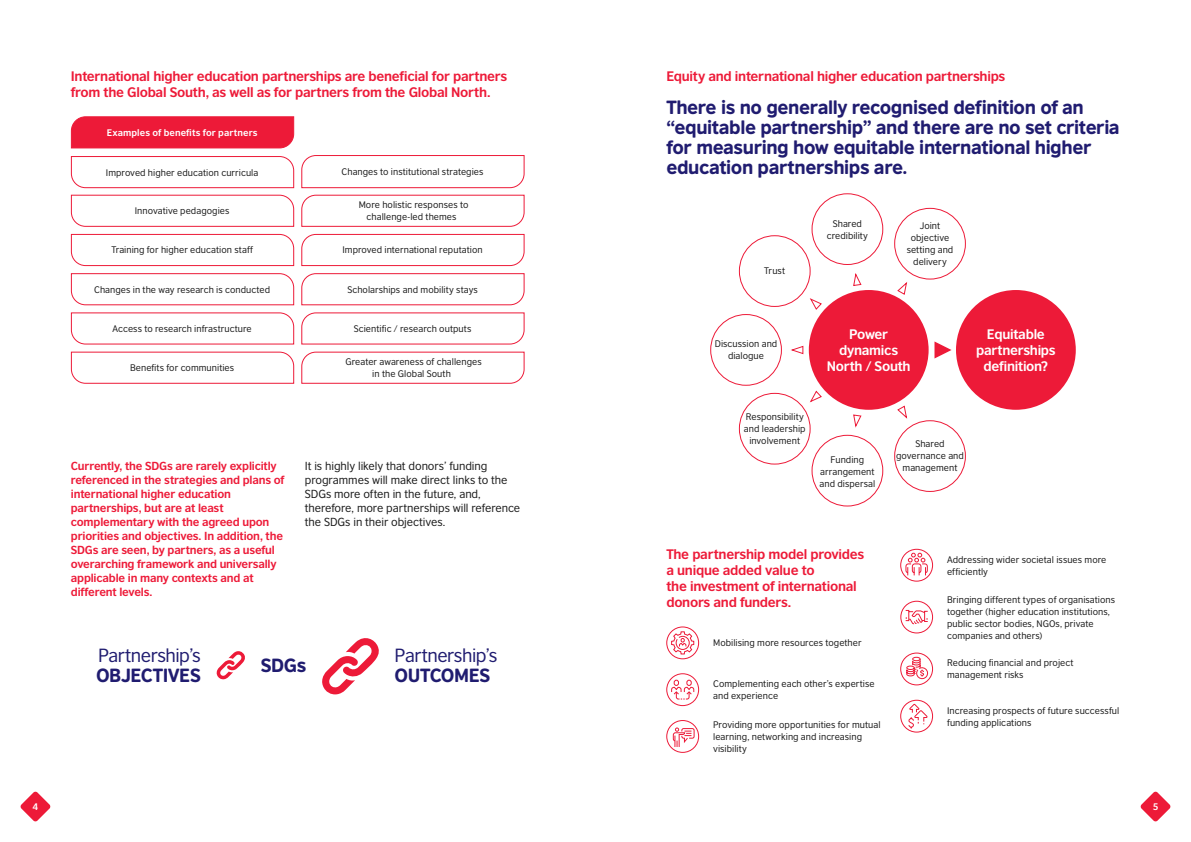
<style>
.page{position:relative;width:1191px;height:842px;background:#fff}
.page>*{position:absolute;margin:0;border:0;box-sizing:border-box;transform-origin:0 0}
.t1{font:18px/19.8px "British Council Sans Headline";letter-spacing:-.025em;color:#201c70}
.t2{font:18px "British Council Sans";letter-spacing:-.025em;color:#201c70}
.t3{font:700 13px/16px "British Council Sans";letter-spacing:-.02em;color:#ed1a38}
.t4{font:700 13px/16px "British Council Sans";letter-spacing:-.02em;color:#fff;text-align:center}
.t5{font:700 11px/14px "British Council Sans";letter-spacing:-.02em;color:#ed1a38}
.t6{font:11px/14px "British Council Sans";letter-spacing:-.005em;color:#1a1a1a}
.t7{font:9px/12px "British Council Sans";letter-spacing:.005em;color:#1a1a1a;text-align:center}
.t8{font:700 9px "British Council Sans";letter-spacing:.005em;color:#fff}
</style>
<div class="page">
<svg style="left:71px;top:156px;width:223px;height:32px"></svg>
<svg style="left:301px;top:155px;width:223px;height:33px"></svg>
<svg style="left:71px;top:195px;width:223px;height:32px"></svg>
<svg style="left:301px;top:195px;width:223px;height:32px"></svg>
<svg style="left:71px;top:234px;width:223px;height:32px"></svg>
<svg style="left:301px;top:234px;width:223px;height:32px"></svg>
<svg style="left:71px;top:273px;width:223px;height:32px"></svg>
<svg style="left:301px;top:273px;width:223px;height:32px"></svg>
<svg style="left:71px;top:312px;width:223px;height:33px"></svg>
<svg style="left:301px;top:352px;width:223px;height:32px"></svg>
<svg style="left:71px;top:352px;width:223px;height:32px"></svg>
<svg style="left:301px;top:312px;width:223px;height:33px"></svg>
<div style="left:71px;top:116px;width:223px;height:32px;background:#ed1a38"></div>
<div style="left:809px;top:290px;width:119px;height:120px;background:#ed1a38;border-radius:50%"></div>
<div style="left:956px;top:290px;width:119px;height:120px;background:#ed1a38;border-radius:50%"></div>
<div style="left:710px;top:314px;width:72px;height:72px;border:1px solid #ed1a38;border-radius:50%"></div>
<div style="left:739px;top:393px;width:71px;height:71px;border:1px solid #ed1a38;border-radius:50%"></div>
<div style="left:739px;top:235px;width:71px;height:72px;border:1px solid #ed1a38;border-radius:50%"></div>
<div style="left:811px;top:435px;width:72px;height:71px;border:1px solid #ed1a38;border-radius:50%"></div>
<div style="left:811px;top:193px;width:72px;height:72px;border:1px solid #ed1a38;border-radius:50%"></div>
<div style="left:894px;top:420px;width:71px;height:72px;border:1px solid #ed1a38;border-radius:50%"></div>
<div style="left:894px;top:208px;width:71px;height:71px;border:1px solid #ed1a38;border-radius:50%"></div>
<svg style="left:853px;top:273px;width:9px;height:13px"></svg>
<svg style="left:897px;top:282px;width:11px;height:13px"></svg>
<svg style="left:809px;top:298px;width:13px;height:12px"></svg>
<svg style="left:853px;top:414px;width:9px;height:14px"></svg>
<svg style="left:897px;top:405px;width:11px;height:14px"></svg>
<svg style="left:809px;top:390px;width:13px;height:13px"></svg>
<svg style="left:791px;top:345px;width:13px;height:10px"></svg>
<svg style="left:934px;top:341px;width:17px;height:17px"></svg>
<svg style="left:671px;top:631px;width:23px;height:24px"></svg>
<div style="left:666px;top:627px;width:33px;height:32px;border:1px solid #ed1a38;border-radius:50%"></div>
<svg style="left:671px;top:679px;width:23px;height:21px"></svg>
<div style="left:666px;top:673px;width:33px;height:33px;border:1px solid #ed1a38;border-radius:50%"></div>
<svg style="left:672px;top:727px;width:23px;height:21px"></svg>
<div style="left:666px;top:720px;width:33px;height:33px;border:1px solid #ed1a38;border-radius:50%"></div>
<svg style="left:905px;top:552px;width:23px;height:24px"></svg>
<div style="left:900px;top:549px;width:33px;height:32px;border:1px solid #ed1a38;border-radius:50%"></div>
<svg style="left:905px;top:610px;width:23px;height:14px"></svg>
<div style="left:900px;top:601px;width:33px;height:32px;border:1px solid #ed1a38;border-radius:50%"></div>
<div style="left:900px;top:653px;width:33px;height:32px;border:1px solid #ed1a38;border-radius:50%"></div>
<svg style="left:906px;top:656px;width:22px;height:24px"></svg>
<svg style="left:908px;top:703px;width:19px;height:26px"></svg>
<div style="left:900px;top:700px;width:33px;height:32px;border:1px solid #ed1a38;border-radius:50%"></div>
<svg style="left:322px;top:638px;width:57px;height:57px"></svg>
<svg style="left:216px;top:651px;width:29px;height:29px"></svg>
<svg style="left:20px;top:791px;width:31px;height:31px"></svg>
<svg style="left:1140px;top:791px;width:30px;height:31px"></svg>
<h2 class="t3" style="left:71px;top:66px;width:438px">International higher education partnerships are beneficial for partners from the Global South, as well as for partners from the Global North.</h2>
<p class="t8" style="left:107px;top:124px;width:152px">Examples of benefits for partners</p>
<p class="t7" style="left:106px;top:165px;width:154px">Improved higher education curricula</p>
<p class="t7" style="left:341px;top:165px;width:143px">Changes to institutional strategies</p>
<p class="t7" style="left:135px;top:204px;width:96px">Innovative pedagogies</p>
<p class="t7" style="left:359px;top:198px;width:111px">More holistic responses to challenge-led themes</p>
<p class="t7" style="left:111px;top:243px;width:143px">Training for higher education staff</p>
<p class="t7" style="left:342px;top:243px;width:142px">Improved international reputation</p>
<p class="t7" style="left:94px;top:282px;width:177px">Changes in the way research is conducted</p>
<p class="t7" style="left:347px;top:282px;width:132px">Scholarships and mobility stays</p>
<p class="t7" style="left:113px;top:322px;width:141px">Access to research infrastructure</p>
<p class="t7" style="left:345px;top:355px;width:138px">Greater awareness of challenges in the Global South</p>
<p class="t7" style="left:354px;top:322px;width:119px">Scientific / research outputs</p>
<p class="t7" style="left:130px;top:361px;width:105px">Benefits for communities</p>
<p class="t5" style="left:71px;top:457px;width:215px">Currently, the SDGs are rarely explicitly referenced in the strategies and plans of international higher education partnerships, but are at least complementary with the agreed upon priorities and objectives. In addition, the SDGs are seen, by partners, as a useful overarching framework and universally applicable in many contexts and at different levels.</p>
<p class="t6" style="left:305px;top:457px;width:217px">It is highly likely that donors’ funding programmes will make direct links to the SDGs more often in the future, and, therefore, more partnerships will reference the SDGs in their objectives.</p>
<h1 class="t2" style="left:98px;top:641px;width:104px">Partnership’s</h1>
<h1 class="t1" style="left:96px;top:664px;width:106px">OBJECTIVES</h1>
<h1 class="t1" style="left:261px;top:654px;width:47px">SDGs</h1>
<h1 class="t2" style="left:394px;top:640px;width:104px">Partnership’s</h1>
<h1 class="t1" style="left:394px;top:664px;width:97px">OUTCOMES</h1>
<h2 class="t3" style="left:666px;top:66px;width:340px">Equity and international higher education partnerships</h2>
<h1 class="t1" style="left:666px;top:97px;width:455px">There is no generally recognised definition of an “equitable partnership” and there are no set criteria for measuring how equitable international higher education partnerships are.</h1>
<p class="t7" style="left:764px;top:264px;width:22px">Trust</p>
<p class="t7" style="left:826px;top:216px;width:43px">Shared credibility</p>
<p class="t7" style="left:906px;top:218px;width:48px">Joint objective setting and delivery</p>
<p class="t7" style="left:715px;top:337px;width:64px">Discussion and dialogue</p>
<h2 class="t4" style="left:826px;top:324px;width:85px">Power dynamics<br>North / South</h2>
<h2 class="t4" style="left:976px;top:324px;width:81px">Equitable partnerships definition?</h2>
<p class="t7" style="left:744px;top:410px;width:63px">Responsibility and leadership involvement</p>
<p class="t7" style="left:819px;top:453px;width:57px">Funding arrangement and dispersal</p>
<p class="t7" style="left:896px;top:437px;width:69px">Shared governance and management</p>
<h2 class="t3" style="left:666px;top:544px;width:199px">The partnership model provides a unique added value to<br>the investment of international donors and funders.</h2>
<p class="t7" style="left:713px;top:636px;width:150px">Mobilising more resources together</p>
<p class="t7" style="left:713px;top:677px;width:163px;text-align:left">Complementing each other’s expertise and experience</p>
<p class="t7" style="left:713px;top:718px;width:169px;text-align:left">Providing more opportunities for mutual learning, networking and increasing visibility</p>
<p class="t7" style="left:947px;top:552px;width:161px;text-align:left">Addressing wider societal issues more efficiently</p>
<p class="t7" style="left:947px;top:592px;width:169px;text-align:left">Bringing different types of organisations together (higher education institutions, public sector bodies, NGOs, private companies and others)</p>
<p class="t7" style="left:947px;top:656px;width:128px;text-align:left">Reducing financial and project management risks</p>
<p class="t7" style="left:947px;top:703px;width:174px;text-align:left">Increasing prospects of future successful funding applications</p>
<p class="t8" style="left:33px;top:799px;width:7px">4</p>
<p class="t8" style="left:1152px;top:799px;width:7px">5</p>
</div>
